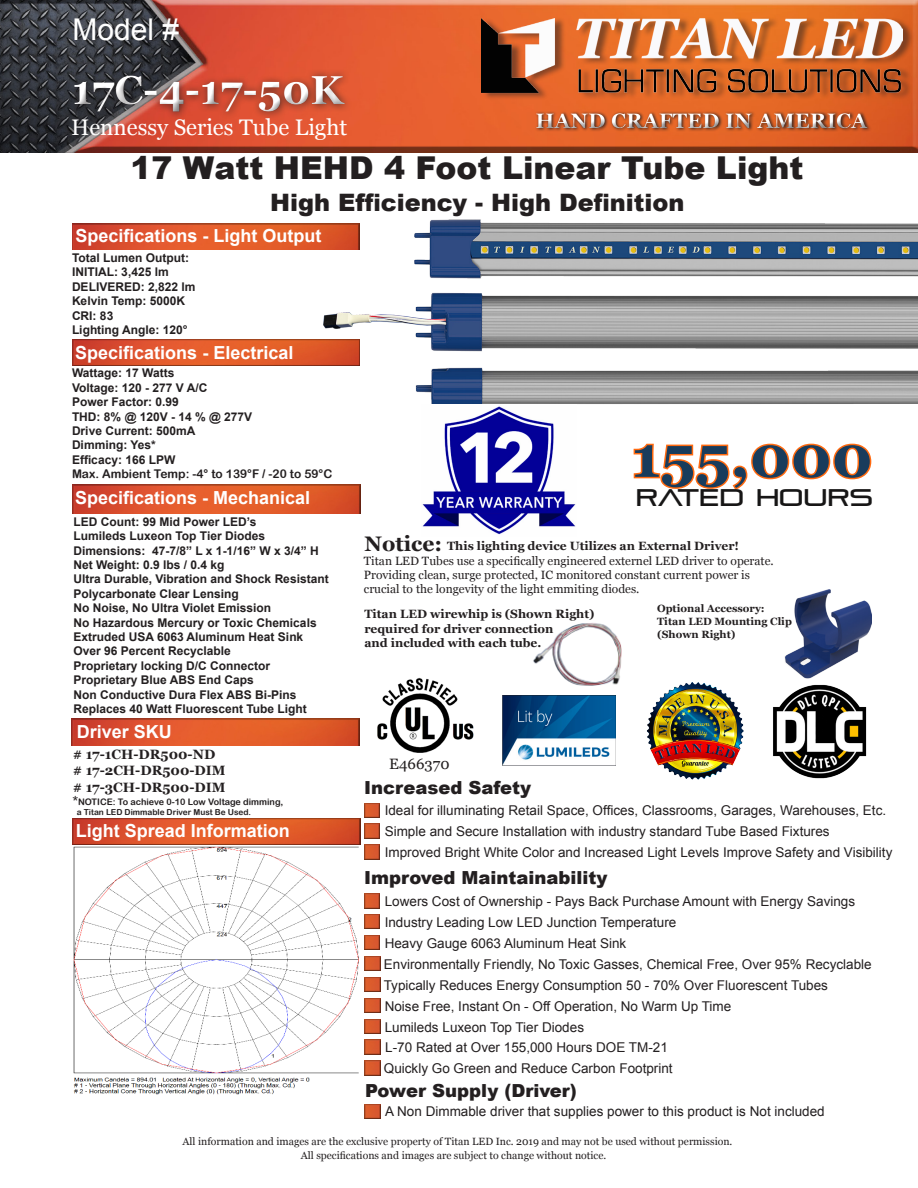
<style>
.page{position:relative;width:918px;height:1188px;background:#fff}
.page>*{position:absolute;margin:0;border:0;box-sizing:border-box;transform-origin:0 0}
.t1{font:700 58.5px "Georgia";color:#193c5c}
.t2{font:700 40.5px "Georgia";color:#fff}
.t3{font:900 31.5px "Arial";color:#231f20}
.t4{font:30px "Arial";color:#fff}
.t5{font:900 24px "Arial";color:#231f20}
.t6{font:24px "Pirulen";color:#171616}
.t7{font:22.5px "Georgia";color:#fff}
.t8{font:700 21px "Georgia";color:#fff}
.t9{font:700 21px "Georgia";color:#231f20}
.t10{font:700 18px "Arial";color:#fff}
.t11{font:900 18px "Arial";color:#231f20}
.t12{font:15px "Georgia";color:#231f20}
.t13{font:13.5px "Arial";color:#231f20}
.t14{font:700 13.5px "Georgia";color:#231f20}
.t15{font:700 12px "Arial";color:#231f20}
.t16{font:12px "Georgia";color:#231f20}
.t17{font:700 12px "Georgia";color:#231f20}
.t18{font:12px "Arial Rounded MT Bold";color:#231f20}
.t19{font:10.5px "Georgia";color:#231f20}
.t20{font:700 10.5px "Georgia";color:#231f20}
.t21{font:9px "Arial Rounded MT Bold";color:#231f20}
.t22{font:8.25px "Arial Rounded MT Bold";color:#231f20}
.s1{font-size:12px}
</style>
<div class="page">
<img style="left:73px;top:484px;width:288px;height:29px">
<img style="left:0;top:0;width:918px;height:152px">
<img style="left:72px;top:223px;width:288px;height:27px">
<img style="left:364px;top:803px;width:16px;height:15px">
<img style="left:364px;top:824px;width:16px;height:14px">
<img style="left:364px;top:845px;width:16px;height:14px">
<img style="left:364px;top:894px;width:16px;height:14px">
<img style="left:364px;top:915px;width:16px;height:14px">
<img style="left:364px;top:936px;width:16px;height:14px">
<img style="left:365px;top:957px;width:15px;height:14px">
<img style="left:365px;top:977px;width:15px;height:15px">
<img style="left:365px;top:998px;width:15px;height:15px">
<img style="left:365px;top:1019px;width:15px;height:15px">
<img style="left:365px;top:1040px;width:15px;height:14px">
<img style="left:365px;top:1061px;width:15px;height:14px">
<div style="left:68px;top:68px;width:285px;height:53px;background:#231f20;opacity:.75"></div>
<div style="left:64px;top:64px;width:289px;height:53px;background:#fff;opacity:.75"></div>
<div style="left:66px;top:68px;width:289px;height:49px;background:#231f20;opacity:.75"></div>
<img style="left:72px;top:340px;width:288px;height:26px">
<img style="left:72px;top:719px;width:288px;height:26px">
<img style="left:73px;top:818px;width:288px;height:277px">
<div style="left:483px;top:17px;width:431px;height:84px;background:#231f20;opacity:.5"></div>
<img style="left:482px;top:19px;width:420px;height:81px">
<img style="left:414px;top:220px;width:504px;height:184px">
<img style="left:324px;top:313px;width:121px;height:16px">
<img style="left:503px;top:695px;width:113px;height:71px">
<img style="left:647px;top:683px;width:97px;height:97px">
<img style="left:533px;top:623px;width:89px;height:63px">
<img style="left:377px;top:677px;width:97px;height:76px">
<img style="left:773px;top:684px;width:94px;height:95px">
<img style="left:785px;top:590px;width:87px;height:89px">
<svg style="left:633px;top:443px;width:239px;height:47px"></svg>
<img style="left:422px;top:406px;width:154px;height:129px">
<img style="left:365px;top:1104px;width:15px;height:15px">
<div style="left:526px;top:104px;width:343px;height:32px;background:#e76828"></div>
<div style="left:529px;top:109px;width:349px;height:29px;background:#231f20;opacity:.75"></div>
<p class="t4" style="left:73px;top:10px;width:108px">Model #</p>
<h2 class="t2" style="left:72px;top:59px;width:273px">17C-4-17-50K</h2>
<p class="t7" style="left:71px;top:111px;width:278px">Hennessy Series Tube Light</p>
<h3 class="t8" style="left:535px;top:105px;width:333px">HAND CRAFTED IN AMERICA</h3>
<p class="t3" style="left:130px;top:145px;width:675px">17 Watt HEHD 4 Foot Linear Tube Light</p>
<p class="t5" style="left:270px;top:185px;width:416px">High Efficiency - High Definition</p>
<p class="t10" style="left:76px;top:224px;width:248px">Specifications - Light Output</p>
<p class="t15" style="left:72px;top:250px;width:119px">Total Lumen Output:</p>
<p class="t15" style="left:72px;top:264px;width:98px">INITIAL: 3,425 lm</p>
<p class="t15" style="left:72px;top:279px;width:125px">DELIVERED: 2,822 lm</p>
<p class="t15" style="left:72px;top:293px;width:115px">Kelvin Temp: 5000K</p>
<p class="t15" style="left:72px;top:307px;width:43px">CRI: 83</p>
<p class="t15" style="left:72px;top:322px;width:117px">Lighting Angle: 120°</p>
<p class="t15" style="left:72px;top:365px;width:104px">Wattage: 17 Watts</p>
<p class="t15" style="left:72px;top:380px;width:137px">Voltage: 120 - 277 V A/C</p>
<p class="t15" style="left:72px;top:394px;width:108px">Power Factor: 0.99</p>
<p class="t15" style="left:72px;top:408px;width:182px">THD: 8% @ 120V - 14 % @ 277V</p>
<p class="t15" style="left:72px;top:423px;width:125px">Drive Current: 500mA</p>
<p class="t15" style="left:72px;top:437px;width:85px">Dimming: Yes*</p>
<p class="t15" style="left:72px;top:452px;width:105px">Efficacy: 166 LPW</p>
<p class="t18" style="left:72px;top:467px;width:262px">Max. Ambient Temp: -4° to 139°F / -20 to 59°C</p>
<p class="t15" style="left:74px;top:514px;width:184px">LED Count: 99 Mid Power LED’s</p>
<p class="t15" style="left:74px;top:528px;width:193px">Lumileds Luxeon Top Tier Diodes</p>
<p class="t15" style="left:74px;top:542px;width:247px">Dimensions: 47-7/8” L x 1-1/16” W x 3/4” H</p>
<p class="t15" style="left:74px;top:557px;width:153px">Net Weight: 0.9 lbs / 0.4 kg</p>
<p class="t15" style="left:74px;top:571px;width:257px">Ultra Durable, Vibration and Shock Resistant</p>
<p class="t15" style="left:74px;top:586px;width:167px">Polycarbonate Clear Lensing</p>
<p class="t15" style="left:74px;top:600px;width:199px">No Noise, No Ultra Violet Emission</p>
<p class="t15" style="left:74px;top:614px;width:245px">No Hazardous Mercury or Toxic Chemicals</p>
<p class="t15" style="left:74px;top:629px;width:231px">Extruded USA 6063 Aluminum Heat Sink</p>
<p class="t15" style="left:74px;top:643px;width:159px">Over 96 Percent Recyclable</p>
<p class="t15" style="left:74px;top:658px;width:198px">Proprietary locking D/C Connector</p>
<p class="t15" style="left:74px;top:672px;width:182px">Proprietary Blue ABS End Caps</p>
<p class="t15" style="left:74px;top:686px;width:224px">Non Conductive Dura Flex ABS Bi-Pins</p>
<p class="t15" style="left:74px;top:701px;width:235px">Replaces 40 Watt Fluorescent Tube Light</p>
<p class="t10" style="left:75px;top:341px;width:220px">Specifications - Electrical</p>
<p class="t10" style="left:75px;top:486px;width:237px">Specifications - Mechanical</p>
<p class="t10" style="left:77px;top:720px;width:97px">Driver SKU</p>
<p class="t14" style="left:73px;top:744px;width:144px"># 17-1CH-DR500-ND</p>
<p class="t14" style="left:73px;top:761px;width:154px"># 17-2CH-DR500-DIM</p>
<p class="t14" style="left:73px;top:777px;width:154px"># 17-3CH-DR500-DIM</p>
<p class="t21" style="left:73px;top:797px;width:212px"><span class="s1">*</span>NOTICE: To achieve 0-10 Low Voltage dimming,</p>
<p class="t22" style="left:77px;top:807px;width:176px">a Titan LED Dimmable Driver Must Be Used.</p>
<p class="t10" style="left:76px;top:818px;width:216px">Light Spread Information</p>
<p class="t1" style="left:632px;top:412px;width:242px">155,000</p>
<p class="t6" style="left:636px;top:482px;width:239px">RATED HOURS</p>
<p class="t9" style="left:364px;top:528px;width:79px">Notice:</p>
<p class="t17" style="left:447px;top:537px;width:294px">This lighting device Utilizes an External Driver!</p>
<p class="t16" style="left:364px;top:552px;width:411px">Titan LED Tubes use a specifically engineered externel LED driver to operate.</p>
<p class="t16" style="left:364px;top:566px;width:388px">Providing clean, surge protected, IC monitored constant current power is</p>
<p class="t16" style="left:364px;top:580px;width:277px">crucial to the longevity of the light emmiting diodes.</p>
<p class="t17" style="left:364px;top:605px;width:232px">Titan LED wirewhip is (Shown Right)</p>
<p class="t17" style="left:364px;top:619px;width:191px">required for driver connection</p>
<p class="t17" style="left:364px;top:634px;width:179px">and included with each tube.</p>
<p class="t12" style="left:389px;top:753px;width:62px">E466370</p>
<p class="t20" style="left:657px;top:601px;width:109px">Optional Accessory:</p>
<p class="t20" style="left:657px;top:613px;width:136px">Titan LED Mounting Clip</p>
<p class="t20" style="left:657px;top:626px;width:80px">(Shown Right)</p>
<p class="t11" style="left:364px;top:775px;width:169px">Increased Safety</p>
<p class="t13" style="left:385px;top:802px;width:503px">Ideal for illuminating Retail Space, Offices, Classrooms, Garages, Warehouses, Etc.</p>
<p class="t13" style="left:385px;top:823px;width:446px">Simple and Secure Installation with industry standard Tube Based Fixtures</p>
<p class="t13" style="left:385px;top:844px;width:509px">Improved Bright White Color and Increased Light Levels Improve Safety and Visibility</p>
<p class="t11" style="left:364px;top:865px;width:245px">Improved Maintainability</p>
<p class="t13" style="left:385px;top:893px;width:472px">Lowers Cost of Ownership - Pays Back Purchase Amount with Energy Savings</p>
<p class="t13" style="left:385px;top:913px;width:293px">Industry Leading Low LED Junction Temperature</p>
<p class="t13" style="left:385px;top:935px;width:243px">Heavy Gauge 6063 Aluminum Heat Sink</p>
<p class="t13" style="left:384px;top:955px;width:489px">Environmentally Friendly, No Toxic Gasses, Chemical Free, Over 95% Recyclable</p>
<p class="t13" style="left:384px;top:976px;width:446px">Typically Reduces Energy Consumption 50 - 70% Over Fluorescent Tubes</p>
<p class="t13" style="left:385px;top:997px;width:348px">Noise Free, Instant On - Off Operation, No Warm Up Time</p>
<p class="t13" style="left:385px;top:1018px;width:201px">Lumileds Luxeon Top Tier Diodes</p>
<p class="t13" style="left:385px;top:1039px;width:284px">L-70 Rated at Over 155,000 Hours DOE TM-21</p>
<p class="t13" style="left:384px;top:1060px;width:290px">Quickly Go Green and Reduce Carbon Footprint</p>
<p class="t11" style="left:365px;top:1078px;width:213px">Power Supply (Driver)</p>
<p class="t13" style="left:385px;top:1102px;width:441px">A Non Dimmable driver that supplies power to this product is Not included</p>
<p class="t19" style="left:183px;top:1133px;width:551px">All information and images are the exclusive property of Titan LED Inc. 2019 and may not be used without permission.</p>
<p class="t19" style="left:301px;top:1148px;width:307px">All specifications and images are subject to change without notice.</p>
</div>
